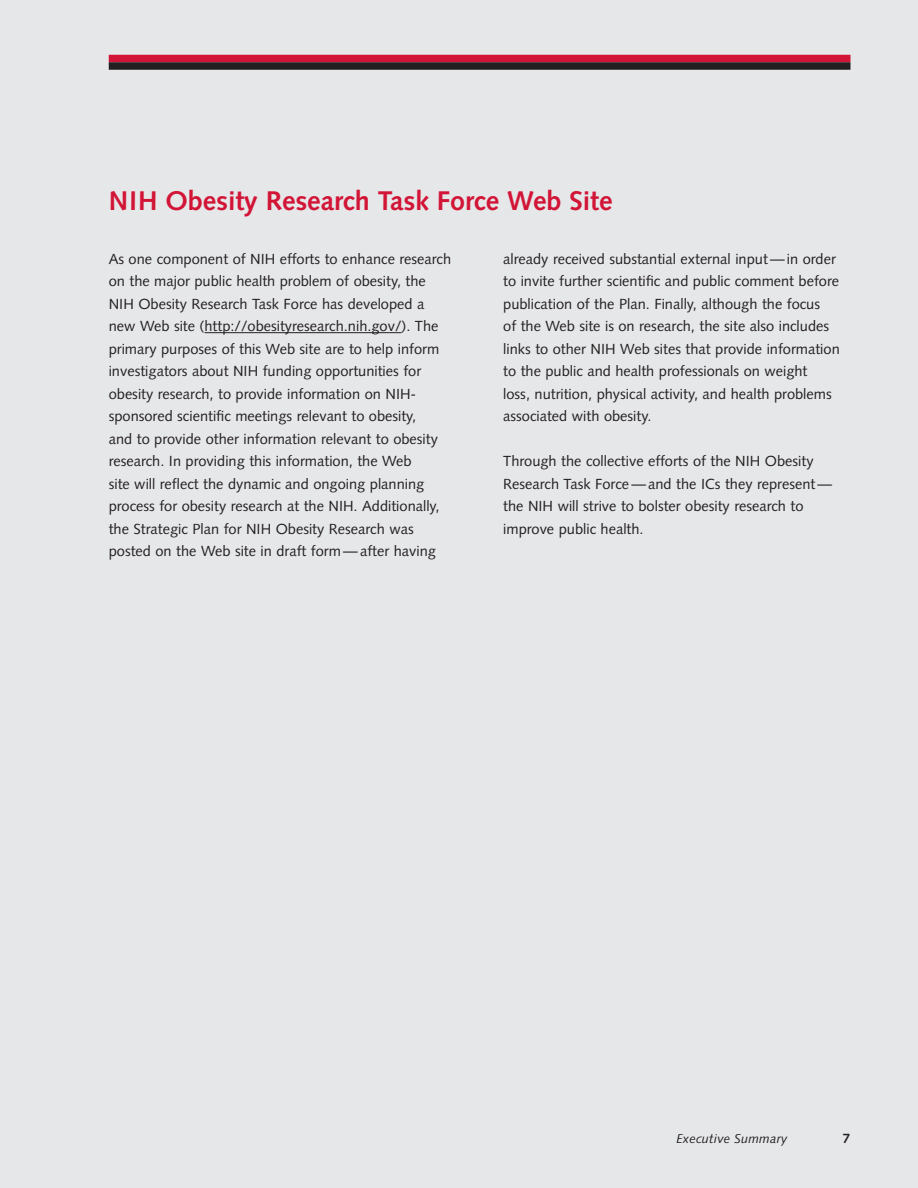
<style>
.page{position:relative;width:918px;height:1188px;background:#e6e7e9}
.page>*{position:absolute;margin:0;border:0;box-sizing:border-box;transform-origin:0 0}
.t1{font:700 27px "Syntax";letter-spacing:-.005em;color:#d21537}
.t2{font:14.7px/22.5px "Syntax";color:#231f20}
.t3{font:700 13.5px "Syntax";color:#231f20}
.t4{font:italic 12.75px "Syntax";letter-spacing:.015em;color:#231f20}
</style>
<div class="page">
<div style="left:109px;top:55px;width:741px;height:7px;background:#d21537"></div>
<div style="left:109px;top:62px;width:741px;height:8px;background:#231f20"></div>
<hr style="left:204px;top:332px;width:93px;height:1px;background:#231f20">
<hr style="left:297px;top:332px;width:32px;height:1px;background:#231f20">
<hr style="left:329px;top:332px;width:73px;height:1px;background:#231f20">
<h1 class="t1" style="left:109px;top:190px;width:505px">NIH Obesity Research Task Force Web Site</h1>
<p class="t2" style="left:109px;top:249px;width:344px">As one component of NIH efforts to enhance research on the major public health problem of obesity, the NIH Obesity Research Task Force has developed a new Web site (http://obesityresearch.nih.gov/). The primary purposes of this Web site are to help inform investigators about NIH funding opportunities for obesity research, to provide information on NIH&shy;sponsored scientific meetings relevant to obesity,<br>and to provide other information relevant to obesity research. In providing this information, the Web<br>site will reflect the dynamic and ongoing planning process for obesity research at the NIH. Additionally, the Strategic Plan for NIH Obesity Research was posted on the Web site in draft form — after having</p>
<p class="t2" style="left:503px;top:249px;width:338px">already received substantial external input — in order to invite further scientific and public comment before publication of the Plan. Finally, although the focus<br>of the Web site is on research, the site also includes links to other NIH Web sites that provide information to the public and health professionals on weight<br>loss, nutrition, physical activity, and health problems associated with obesity.</p>
<p class="t2" style="left:503px;top:451px;width:330px">Through the collective efforts of the NIH Obesity Research Task Force — and the ICs they represent — the NIH will strive to bolster obesity research to improve public health.</p>
<p class="t4" style="left:676px;top:1134px;width:113px">Executive Summary</p>
<p class="t3" style="left:843px;top:1133px;width:9px">7</p>
</div>
